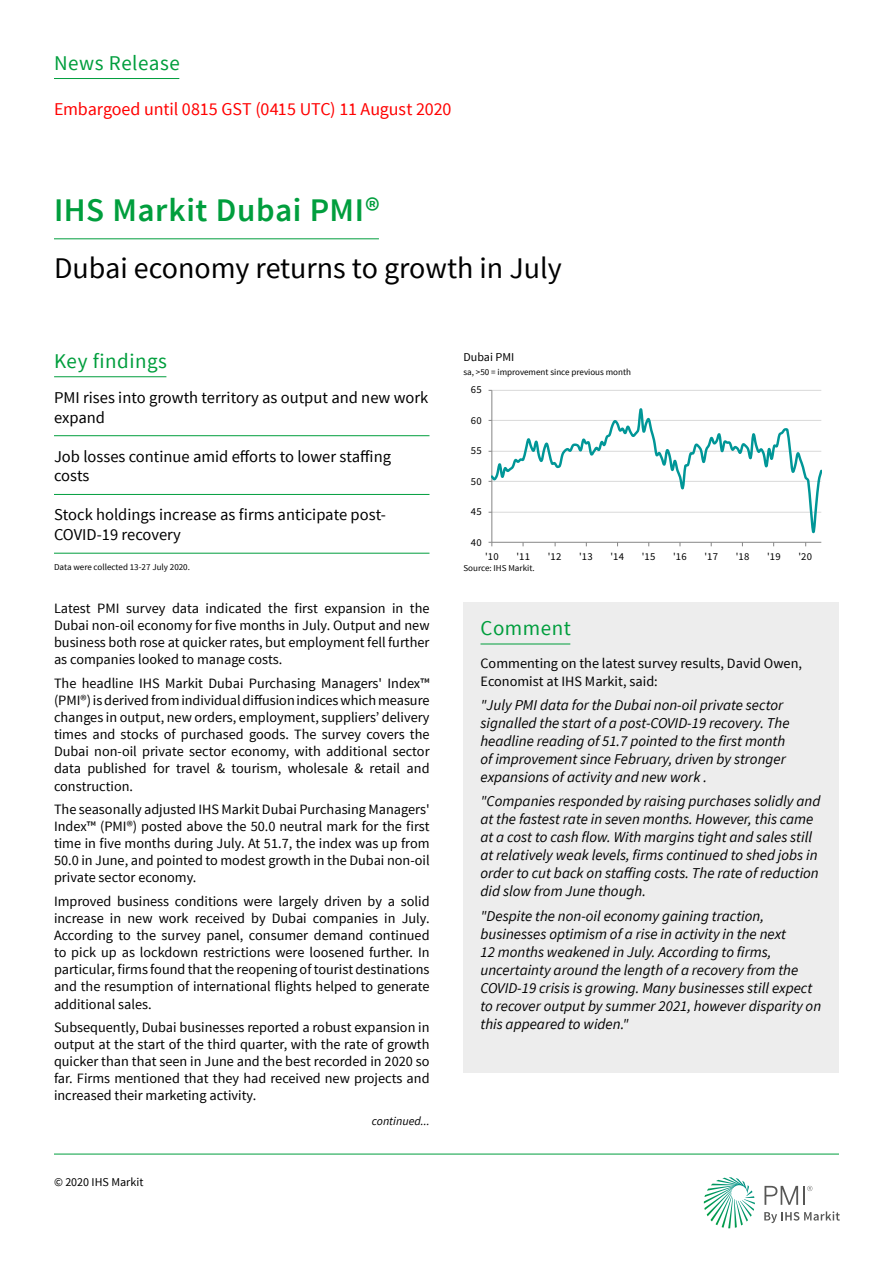
<style>
.page{position:relative;width:893px;height:1263px;background:#fff}
.page>*{position:absolute;margin:0;border:0;box-sizing:border-box;transform-origin:0 0}
.t1{font:600 33px "Source Sans Pro";letter-spacing:.015em;color:#009e3d}
.t2{font:30px "Source Sans Pro";color:#000}
.t3{font:21px "Source Sans Pro";letter-spacing:.025em;color:#009e3d}
.t4{font:18px "Source Sans Pro";letter-spacing:-.005em;color:#f00}
.t5{font:16.5px/19.8px "Source Sans Pro";color:#000}
.t6{font:italic 15px/18px "Source Sans Pro";color:#000}
.t7{font:14.25px/17.1px "Source Sans Pro";color:#000;text-align:justify}
.t8{font:12px "Source Sans Pro";color:#000}
.t9{font:italic 12px "Source Sans Pro";color:#000}
.t10{font:10.5px "Source Sans Pro";letter-spacing:.04em;color:#000}
.t11{font:9px "Source Sans Pro";color:#000}
</style>
<div class="page">
<svg style="left:704px;top:1177px;width:51px;height:51px"></svg>
<svg style="left:764px;top:1211px;width:76px;height:12px"></svg>
<svg style="left:764px;top:1186px;width:48px;height:19px"></svg>
<hr style="left:54px;top:1154px;width:785px;height:1px;background:#009e3d">
<hr style="left:492px;top:390px;width:329px;height:1px;background:#d9d9d9">
<hr style="left:491px;top:390px;width:1px;height:152px;background:#868686">
<hr style="left:492px;top:542px;width:329px;height:1px;background:#868686">
<svg style="left:489px;top:408px;width:333px;height:125px"></svg>
<hr style="left:54px;top:376px;width:112px;height:1px;background:#009e3d">
<hr style="left:54px;top:78px;width:125px;height:1px;background:#009e3d">
<hr style="left:54px;top:238px;width:325px;height:1px;background:#009e3d">
<hr style="left:54px;top:435px;width:375px;height:1px;background:#009e3d">
<hr style="left:54px;top:494px;width:375px;height:1px;background:#009e3d">
<hr style="left:54px;top:553px;width:375px;height:1px;background:#009e3d">
<div style="left:463px;top:602px;width:376px;height:56px;background:#ededed"></div>
<hr style="left:480px;top:644px;width:90px;height:1px;background:#009e3d">
<div style="left:463px;top:658px;width:376px;height:414px;background:#ededed"></div>
<h3 class="t3" style="left:54px;top:50px;width:127px">News Release</h3>
<p class="t4" style="left:54px;top:98px;width:399px">Embargoed until 0815 GST (0415 UTC) 11 August 2020</p>
<h1 class="t1" style="left:54px;top:190px;width:327px">IHS Markit Dubai PMI®</h1>
<h2 class="t2" style="left:54px;top:249px;width:509px">Dubai economy returns to growth in July</h2>
<h3 class="t3" style="left:54px;top:348px;width:114px">Key findings</h3>
<p class="t5" style="left:54px;top:388px;width:376px">PMI rises into growth territory as output and new work expand</p>
<p class="t5" style="left:54px;top:446px;width:339px">Job losses continue amid efforts to lower staffing costs</p>
<p class="t5" style="left:54px;top:505px;width:333px">Stock holdings increase as firms anticipate post-<br>COVID-19 recovery</p>
<p class="t11" style="left:54px;top:562px;width:138px">Data were collected 13-27 July 2020.</p>
<p class="t7" style="left:54px;top:600px;width:377px">Latest PMI survey data indicated the first expansion in the Dubai non-oil economy for five months in July. Output and new business both rose at quicker rates, but employment fell further as companies looked to manage costs.</p>
<p class="t7" style="left:54px;top:675px;width:377px">The headline IHS Markit Dubai Purchasing Managers' Index™ (PMI®) is derived from individual diffusion indices which measure changes in output, new orders, employment, suppliers’ delivery times and stocks of purchased goods. The survey covers the Dubai non-oil private sector economy, with additional sector data published for travel &amp; tourism, wholesale &amp; retail and construction.</p>
<p class="t7" style="left:54px;top:801px;width:377px">The seasonally adjusted IHS Markit Dubai Purchasing Managers' Index™ (PMI®) posted above the 50.0 neutral mark for the first time in five months during July. At 51.7, the index was up from 50.0 in June, and pointed to modest growth in the Dubai non-oil private sector economy.</p>
<p class="t7" style="left:54px;top:893px;width:377px">Improved business conditions were largely driven by a solid increase in new work received by Dubai companies in July.<br>According to the survey panel, consumer demand continued to pick up as lockdown restrictions were loosened further. In particular, firms found that the reopening of tourist destinations and the resumption of international flights helped to generate additional sales.</p>
<p class="t7" style="left:54px;top:1019px;width:377px">Subsequently, Dubai businesses reported a robust expansion in output at the start of the third quarter, with the rate of growth quicker than that seen in June and the best recorded in 2020 so far. Firms mentioned that they had received new projects and increased their marketing activity.</p>
<p class="t8" style="left:54px;top:1175px;width:91px">© 2020 IHS Markit</p>
<p class="t9" style="left:372px;top:1113px;width:59px">continued...</p>
<p class="t8" style="left:463px;top:350px;width:52px">Dubai PMI</p>
<p class="t11" style="left:463px;top:366px;width:169px">sa, &gt;50 = improvement since previous month</p>
<p class="t10" style="left:471px;top:383px;width:13px">65</p>
<p class="t10" style="left:471px;top:413px;width:13px">60</p>
<p class="t10" style="left:471px;top:444px;width:13px">55</p>
<p class="t10" style="left:471px;top:475px;width:13px">50</p>
<p class="t10" style="left:471px;top:505px;width:13px">45</p>
<p class="t10" style="left:471px;top:536px;width:13px">40</p>
<p class="t10" style="left:485px;top:550px;width:15px">'10</p>
<p class="t10" style="left:517px;top:550px;width:15px">'11</p>
<p class="t10" style="left:548px;top:550px;width:15px">'12</p>
<p class="t10" style="left:579px;top:550px;width:15px">'13</p>
<p class="t10" style="left:611px;top:550px;width:15px">'14</p>
<p class="t10" style="left:642px;top:550px;width:15px">'15</p>
<p class="t10" style="left:673px;top:550px;width:15px">'16</p>
<p class="t10" style="left:705px;top:550px;width:15px">'17</p>
<p class="t10" style="left:736px;top:550px;width:15px">'18</p>
<p class="t10" style="left:767px;top:550px;width:15px">'19</p>
<p class="t10" style="left:799px;top:550px;width:15px">'20</p>
<p class="t11" style="left:463px;top:562px;width:73px">Source: IHS Markit.</p>
<h3 class="t3" style="left:480px;top:615px;width:92px">Comment</h3>
<p class="t7" style="left:480px;top:655px;width:323px">Commenting on the latest survey results, David Owen,<br>Economist at IHS Markit, said:</p>
<p class="t6" style="left:480px;top:696px;width:311px">"July PMI data for the Dubai non-oil private sector signalled the start of a post-COVID-19 recovery. The headline reading of 51.7 pointed to the first month of improvement since February, driven by stronger expansions of activity and new work .</p>
<p class="t6" style="left:480px;top:792px;width:341px">"Companies responded by raising purchases solidly and at the fastest rate in seven months. However, this came at a cost to cash flow. With margins tight and sales still at relatively weak levels, firms continued to shed jobs in order to cut back on staffing costs. The rate of reduction did slow from June though.</p>
<p class="t6" style="left:480px;top:907px;width:342px">"Despite the non-oil economy gaining traction, businesses optimism of a rise in activity in the next<br>12 months weakened in July. According to firms, uncertainty around the length of a recovery from the COVID-19 crisis is growing. Many businesses still expect to recover output by summer 2021, however disparity on this appeared to widen."</p>
</div>
